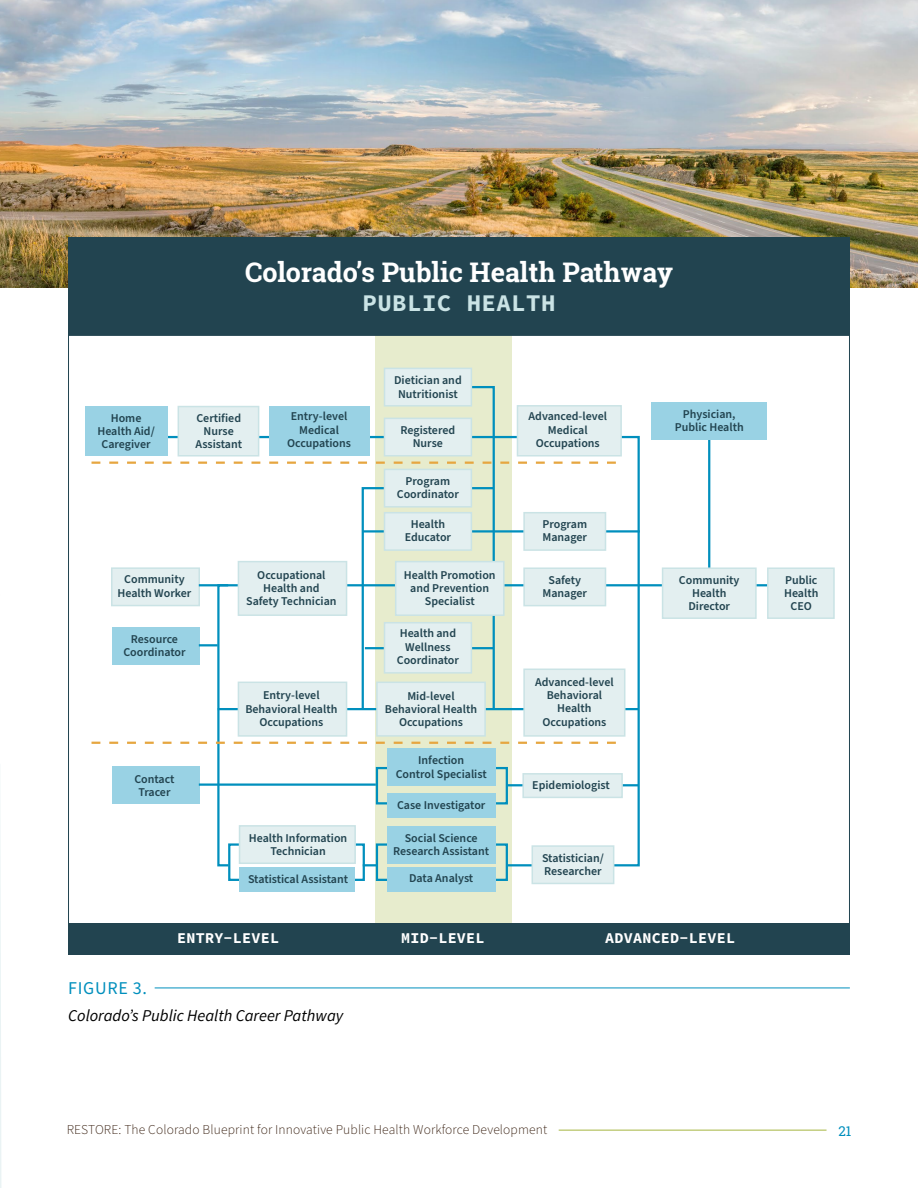
<style>
.page{position:relative;width:918px;height:1188px;background:#fff}
.page>*{position:absolute;margin:0;border:0;box-sizing:border-box;transform-origin:0 0}
.t1{font:700 27px "Roboto Slab";color:#fff}
.t2{font:700 24px "Source Code Pro";letter-spacing:.02em;color:#cae3e5}
.t3{font:18px "Source Sans Pro";letter-spacing:.04em;color:#008fbd}
.t4{font:italic 16.5px "Source Sans Pro";color:#000}
.t5{font:700 15px "Source Code Pro";letter-spacing:.02em;color:#fff}
.t6{font:300 13.5px "Source Sans Pro";letter-spacing:.01em;color:#3b2314}
.t7{font:13.5px "Roboto Slab";color:#008fbd}
.t8{font:600 12px/13.4px "Source Sans Pro";color:#224450;text-align:center}
</style>
<div class="page">
<img style="left:0;top:0;width:918px;height:287px">
<div style="left:375px;top:335px;width:137px;height:604px;background:#e7eccd"></div>
<div style="left:68px;top:923px;width:782px;height:32px;background:#224450"></div>
<hr style="left:708px;top:433px;width:2px;height:142px;background:#008fbd">
<div style="left:376px;top:843px;width:132px;height:38px;border:2px solid #008fbd"></div>
<div style="left:228px;top:843px;width:137px;height:38px;border:2px solid #008fbd"></div>
<svg style="left:133px;top:435px;width:508px;height:433px"></svg>
<div style="left:85px;top:407px;width:83px;height:49px;background:#99d2e4"></div>
<div style="left:387px;top:748px;width:108px;height:38px;background:#99d2e4"></div>
<div style="left:112px;top:766px;width:87px;height:37px;background:#99d2e4"></div>
<div style="left:387px;top:826px;width:108px;height:37px;background:#99d2e4"></div>
<div style="left:239px;top:825px;width:117px;height:39px;background:#e3eff0;border:2px solid #cae3e5"></div>
<div style="left:387px;top:793px;width:108px;height:24px;background:#99d2e4"></div>
<div style="left:387px;top:868px;width:108px;height:24px;background:#99d2e4"></div>
<div style="left:240px;top:868px;width:115px;height:24px;background:#99d2e4"></div>
<div style="left:651px;top:402px;width:116px;height:38px;background:#99d2e4"></div>
<div style="left:517px;top:405px;width:105px;height:52px;background:#e3eff0;border:2px solid #cae3e5"></div>
<div style="left:523px;top:669px;width:102px;height:68px;background:#e3eff0;border:2px solid #cae3e5"></div>
<div style="left:376px;top:682px;width:110px;height:55px;background:#e3eff0;border:2px solid #cae3e5"></div>
<div style="left:238px;top:682px;width:109px;height:55px;background:#e3eff0;border:2px solid #cae3e5"></div>
<div style="left:532px;top:845px;width:82px;height:39px;background:#e3eff0;border:2px solid #cae3e5"></div>
<div style="left:662px;top:567px;width:95px;height:52px;background:#e3eff0;border:2px solid #cae3e5"></div>
<div style="left:767px;top:567px;width:68px;height:52px;background:#e3eff0;border:2px solid #cae3e5"></div>
<div style="left:384px;top:368px;width:88px;height:39px;background:#e3eff0;border:2px solid #cae3e5"></div>
<svg style="left:363px;top:864px;width:14px;height:2px"></svg>
<hr style="left:508px;top:784px;width:130px;height:2px;background:#008fbd">
<hr style="left:199px;top:783px;width:177px;height:3px;background:#008fbd">
<div style="left:522px;top:773px;width:101px;height:25px;background:#e3eff0;border:2px solid #cae3e5"></div>
<svg style="left:92px;top:385px;width:524px;height:326px"></svg>
<svg style="left:92px;top:742px;width:524px;height:2px"></svg>
<div style="left:68px;top:237px;width:782px;height:98px;background:#224450"></div>
<hr style="left:155px;top:988px;width:695px;height:1px;background:#008fbd">
<svg style="left:0;top:835px;width:1px;height:353px"></svg>
<hr style="left:559px;top:1130px;width:268px;height:1px;background:#a6b640">
<h1 class="t1" style="left:245px;top:254px;width:429px">Colorado’s Public Health Pathway</h1>
<h2 class="t2" style="left:363px;top:286px;width:194px">PUBLIC HEALTH</h2>
<p class="t8" style="left:97px;top:411px;width:59px">Home<br>Health Aid/<br>Caregiver</p>
<p class="t8" style="left:195px;top:412px;width:48px">Certified<br>Nurse<br>Assistant</p>
<p class="t8" style="left:287px;top:410px;width:66px">Entry-level<br>Medical<br>Occupations</p>
<p class="t8" style="left:118px;top:573px;width:75px">Community<br>Health Worker</p>
<p class="t8" style="left:123px;top:633px;width:64px">Resource<br>Coordinator</p>
<p class="t8" style="left:134px;top:772px;width:42px">Contact<br>Tracer</p>
<p class="t8" style="left:246px;top:568px;width:92px">Occupational<br>Health and<br>Safety Technician</p>
<p class="t8" style="left:245px;top:689px;width:94px">Entry-level<br>Behavioral Health<br>Occupations</p>
<p class="t8" style="left:249px;top:832px;width:100px">Health Information<br>Technician</p>
<p class="t8" style="left:248px;top:873px;width:102px">Statistical Assistant</p>
<p class="t8" style="left:394px;top:374px;width:69px">Dietician and<br>Nutritionist</p>
<p class="t8" style="left:401px;top:424px;width:56px">Registered<br>Nurse</p>
<p class="t8" style="left:397px;top:475px;width:64px">Program<br>Coordinator</p>
<p class="t8" style="left:405px;top:518px;width:48px">Health<br>Educator</p>
<p class="t8" style="left:404px;top:568px;width:93px">Health Promotion and Prevention<br>Specialist</p>
<p class="t8" style="left:397px;top:627px;width:64px">Health and<br>Wellness<br>Coordinator</p>
<p class="t8" style="left:385px;top:689px;width:94px">Mid-level<br>Behavioral Health<br>Occupations</p>
<p class="t8" style="left:396px;top:754px;width:92px">Infection<br>Control Specialist</p>
<p class="t8" style="left:397px;top:799px;width:90px">Case Investigator</p>
<p class="t8" style="left:393px;top:832px;width:97px">Social Science<br>Research Assistant</p>
<p class="t8" style="left:409px;top:872px;width:66px">Data Analyst</p>
<p class="t8" style="left:529px;top:410px;width:80px">Advanced-level<br>Medical<br>Occupations</p>
<p class="t8" style="left:543px;top:518px;width:46px;text-align:left">Program<br>Manager</p>
<p class="t8" style="left:543px;top:573px;width:46px">Safety<br>Manager</p>
<p class="t8" style="left:535px;top:676px;width:80px">Advanced-level<br>Behavioral<br>Health<br>Occupations</p>
<p class="t8" style="left:532px;top:779px;width:79px">Epidemiologist</p>
<p class="t8" style="left:542px;top:852px;width:63px;text-align:left">Statistician/<br>Researcher</p>
<p class="t8" style="left:675px;top:407px;width:71px">Physician,<br>Public Health</p>
<p class="t8" style="left:679px;top:573px;width:62px">Community<br>Health<br>Director</p>
<p class="t8" style="left:784px;top:573px;width:36px">Public<br>Health<br>CEO</p>
<p class="t5" style="left:177px;top:928px;width:103px">ENTRY-LEVEL</p>
<p class="t5" style="left:401px;top:928px;width:85px">MID-LEVEL</p>
<p class="t5" style="left:605px;top:928px;width:131px">ADVANCED-LEVEL</p>
<h3 class="t3" style="left:68px;top:976px;width:80px">FIGURE 3.</h3>
<h3 class="t4" style="left:68px;top:1005px;width:277px">Colorado’s Public Health Career Pathway</h3>
<p class="t6" style="left:67px;top:1120px;width:482px">RESTORE: The Colorado Blueprint for Innovative Public Health Workforce Development</p>
<p class="t7" style="left:838px;top:1121px;width:15px">21</p>
</div>
